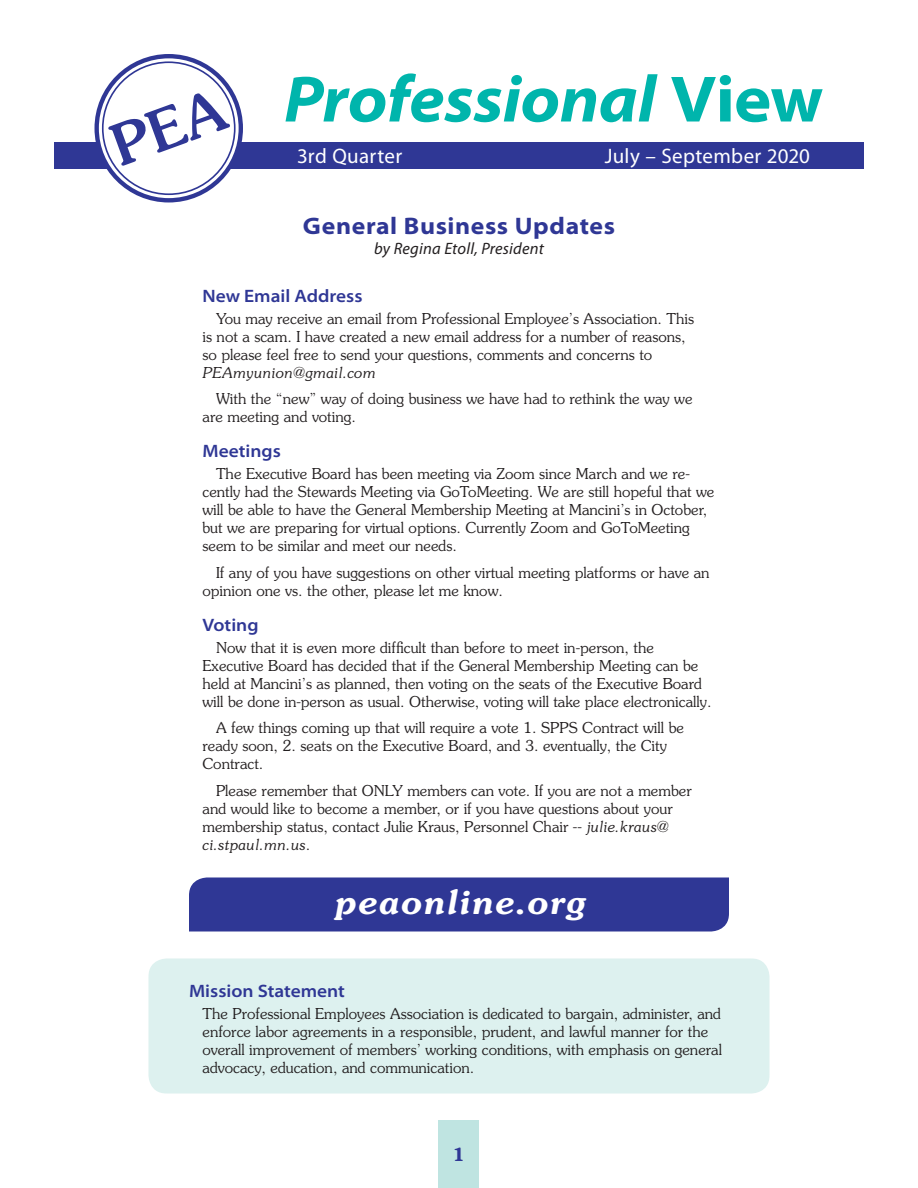
<style>
.page{position:relative;width:918px;height:1188px;background:#fff}
.page>*{position:absolute;margin:0;border:0;box-sizing:border-box;transform-origin:0 0}
.t1{font:italic 700 semi-expanded 66px "Myriad Pro";letter-spacing:-.01em;color:#00b5ac}
.t2{font:italic 600 33px "Souvenir Std";letter-spacing:.035em;color:#fff}
.article_title{font:700 semi-expanded 24px "Myriad Pro";letter-spacing:.025em;color:#2f3795}
.t3{font:21px "Myriad Pro";letter-spacing:.015em;color:#fff}
.subhead{font:600 semi-expanded 18px "Myriad Pro";color:#2f3795}
.t4{font:600 18px "Souvenir Std";color:#2f3795}
.author{font:italic 16.5px "Myriad Pro";letter-spacing:.015em;color:#231f20}
.body_text{font:300 15px/18px "Souvenir Std";color:#231f20}
.s1{font-style:normal}
.s2{font-style:italic}
</style>
<div class="page">
<div style="left:54px;top:142px;width:810px;height:27px;background:#2f3795"></div>
<div style="left:148px;top:958px;width:622px;height:136px;background:#ddf1ef;border-radius:18px"></div>
<div style="left:439px;top:1120px;width:40px;height:68px;background:#bfe4e1"></div>
<svg style="left:94px;top:54px;width:149px;height:148px"></svg>
<div style="left:189px;top:878px;width:540px;height:54px;background:#2f3795"></div>
<p class="t1" style="left:284px;top:56px;width:541px">Professional <span class="s1">View</span></p>
<p class="t3" style="left:297px;top:143px;width:107px">3rd Quarter</p>
<p class="t3" style="left:605px;top:143px;width:207px">July – September 2020</p>
<p class="article_title" style="left:303px;top:210px;width:314px">General Business Updates</p>
<p class="author" style="left:374px;top:238px;width:171px">by Regina Etoll, President</p>
<p class="subhead" style="left:202px;top:284px;width:162px">New Email Address</p>
<p class="body_text" style="left:202px;top:309px;width:493px;text-indent:14px">You may receive an email from Professional Employee’s Association. This is not a scam. I have created a new email address for a number of reasons, so please feel free to send your questions, comments and concerns to <span class="s2">PEAmyunion@gmail.com</span></p>
<p class="body_text" style="left:202px;top:390px;width:492px;text-indent:14px">With the “new” way of doing business we have had to rethink the way we are meeting and voting.</p>
<p class="subhead" style="left:202px;top:439px;width:80px">Meetings</p>
<p class="body_text" style="left:202px;top:465px;width:513px;text-indent:14px">The Executive Board has been meeting via Zoom since March and we re&shy;cently had the Stewards Meeting via GoToMeeting. We are still hopeful that we will be able to have the General Membership Meeting at Mancini’s in October, but we are preparing for virtual options. Currently Zoom and GoToMeeting seem to be similar and meet our needs.</p>
<p class="body_text" style="left:202px;top:563px;width:509px;text-indent:14px">If any of you have suggestions on other virtual meeting platforms or have an opinion one vs. the other, please let me know.</p>
<p class="subhead" style="left:202px;top:613px;width:58px">Voting</p>
<p class="body_text" style="left:202px;top:638px;width:511px;text-indent:14px">Now that it is even more difficult than before to meet in-person, the Executive Board has decided that if the General Membership Meeting can be held at Mancini’s as planned, then voting on the seats of the Executive Board will be done in-person as usual. Otherwise, voting will take place electronically.</p>
<p class="body_text" style="left:202px;top:719px;width:483px;text-indent:14px">A few things coming up that will require a vote 1. SPPS Contract will be ready soon, 2. seats on the Executive Board, and 3. eventually, the City<br>Contract.</p>
<p class="body_text" style="left:202px;top:782px;width:491px;text-indent:14px">Please remember that ONLY members can vote. If you are not a member and would like to become a member, or if you have questions about your membership status, contact Julie Kraus, Personnel Chair -- <span class="s2">julie.kraus@ ci.stpaul.mn.us</span>.</p>
<p class="t2" style="left:333px;top:882px;width:253px">peaonline.org</p>
<p class="subhead" style="left:189px;top:979px;width:158px">Mission Statement</p>
<p class="body_text" style="left:202px;top:1005px;width:521px">The Professional Employees Association is dedicated to bargain, administer, and enforce labor agreements in a responsible, prudent, and lawful manner for the overall improvement of members’ working conditions, with emphasis on general advocacy, education, and communication.</p>
<p class="t4" style="left:453px;top:1143px;width:14px">1</p>
</div>
